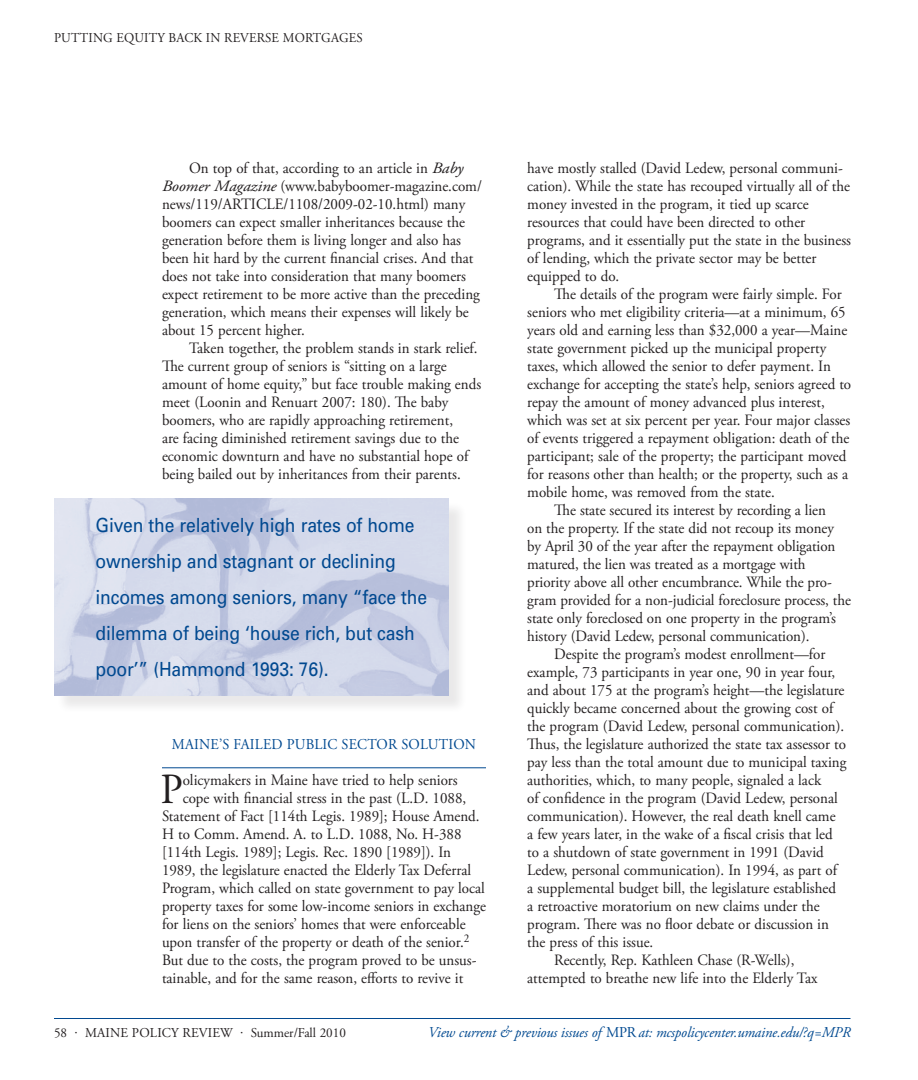
<style>
.page{position:relative;width:918px;height:1080px;background:#fff}
.page>*{position:absolute;margin:0;border:0;box-sizing:border-box;transform-origin:0 0}
._1stParagraph{font:42.9px "Adobe Garamond Pro";color:#231f20;scale:.95 1}
.Callout{font:19.5px/36px "Univers";letter-spacing:-.01em;color:#014990;scale:.9 1}
.Body{font:15.75px/18px "Adobe Garamond Pro";color:#231f20;scale:.95 1}
._1stParagraph-2{font:15.75px/18px "Adobe Garamond Pro";color:#231f20;scale:.95 1}
.t1{font:italic 15px "Adobe Garamond Pro";letter-spacing:-.01em;color:#014990}
.Subhead{font:15px "Adobe Garamond Pro";letter-spacing:.015em;color:#014990;scale:.95 1}
.PGheader_LFT{font:13.5px "Adobe Garamond Pro";letter-spacing:.015em;color:#231f20}
.PGheader_LFT-2{font:13.5px "Adobe Garamond Pro";letter-spacing:.015em;color:#231f20;scale:.95 1}
.s1{font-style:italic}
.s2{font-style:normal}
</style>
<div class="page">
<hr style="left:54px;top:1018px;width:796px;height:1px;background:#014990">
<hr style="left:162px;top:767px;width:324px;height:1px;background:#014990">
<div style="left:56px;top:501px;width:411px;height:213px;background:#231f20;opacity:.1"></div>
<img style="left:54px;top:499px;width:394px;height:196px">
<p class="PGheader_LFT-2" style="left:54px;top:30px;width:326px">PUTTING EQUITY BACK IN REVERSE MORTGAGES</p>
<p class="Body" style="left:162px;top:160px;width:338px;text-indent:27px">On top of that, according to an article in <span class="s1">Baby Boomer Magazine</span> (www.babyboomer-magazine.com/ news/119/ARTICLE/1108/2009-02-10.html) many boomers can expect smaller inheritances because the generation before them is living longer and also has been hit hard by the current financial crises. And that does not take into consideration that many boomers expect retirement to be more active than the preceding generation, which means their expenses will likely be about 15 percent higher.</p>
<p class="Body" style="left:162px;top:340px;width:338px;text-indent:27px">Taken together, the problem stands in stark relief.<br>The current group of seniors is “sitting on a large amount of home equity,” but face trouble making ends meet (Loonin and Renuart 2007: 180). The baby boomers, who are rapidly approaching retirement,<br>are facing diminished retirement savings due to the economic downturn and have no substantial hope of being bailed out by inheritances from their parents.</p>
<p class="Callout" style="left:96px;top:507px;width:370px">Given the relatively high rates of home ownership and stagnant or declining incomes among seniors, many “face the dilemma of being ‘house rich, but cash poor’” (Hammond 1993: 76).</p>
<p class="Subhead" style="left:172px;top:736px;width:322px">MAINE’S FAILED PUBLIC SECTOR SOLUTION</p>
<p class="_1stParagraph" style="left:160px;top:764px;width:25px">P</p>
<p class="_1stParagraph-2" style="left:183px;top:772px;width:291px">olicymakers in Maine have tried to help seniors</p>
<p class="_1stParagraph-2" style="left:183px;top:790px;width:300px">cope with financial stress in the past (L.D. 1088,</p>
<p class="_1stParagraph-2" style="left:162px;top:808px;width:336px">Statement of Fact [114th Legis. 1989]; House Amend.</p>
<p class="_1stParagraph-2" style="left:162px;top:826px;width:317px">H to Comm. Amend. A. to L.D. 1088, No. H-388</p>
<p class="_1stParagraph-2" style="left:162px;top:844px;width:306px">[114th Legis. 1989]; Legis. Rec. 1890 [1989]). In</p>
<p class="_1stParagraph-2" style="left:162px;top:862px;width:327px">1989, the legislature enacted the Elderly Tax Deferral</p>
<p class="_1stParagraph-2" style="left:162px;top:880px;width:341px">Program, which called on state government to pay local</p>
<p class="_1stParagraph-2" style="left:162px;top:898px;width:343px">property taxes for some low-income seniors in exchange</p>
<p class="_1stParagraph-2" style="left:162px;top:916px;width:321px">for liens on the seniors’ homes that were enforceable</p>
<p class="_1stParagraph-2" style="left:162px;top:934px;width:325px">upon transfer of the property or death of the senior.<sup>2</sup></p>
<p class="_1stParagraph-2" style="left:162px;top:952px;width:333px">But due to the costs, the program proved to be unsus-</p>
<p class="_1stParagraph-2" style="left:162px;top:970px;width:319px">tainable, and for the same reason, efforts to revive it</p>
<p class="_1stParagraph-2" style="left:527px;top:160px;width:342px">have mostly stalled (David Ledew, personal communi&shy;cation). While the state has recouped virtually all of the money invested in the program, it tied up scarce resources that could have been directed to other programs, and it essentially put the state in the business of lending, which the private sector may be better equipped to do.</p>
<p class="Body" style="left:527px;top:286px;width:343px;text-indent:27px">The details of the program were fairly simple. For seniors who met eligibility criteria—at a minimum, 65 years old and earning less than $32,000 a year—Maine state government picked up the municipal property taxes, which allowed the senior to defer payment. In exchange for accepting the state’s help, seniors agreed to repay the amount of money advanced plus interest, which was set at six percent per year. Four major classes of events triggered a repayment obligation: death of the participant; sale of the property; the participant moved for reasons other than health; or the property, such as a mobile home, was removed from the state.</p>
<p class="Body" style="left:527px;top:502px;width:342px;text-indent:27px">The state secured its interest by recording a lien<br>on the property. If the state did not recoup its money by April 30 of the year after the repayment obligation matured, the lien was treated as a mortgage with priority above all other encumbrance. While the pro&shy;gram provided for a non-judicial foreclosure process, the state only foreclosed on one property in the program’s history (David Ledew, personal communication).</p>
<p class="Body" style="left:527px;top:646px;width:337px;text-indent:27px">Despite the program’s modest enrollment—for example, 73 participants in year one, 90 in year four, and about 175 at the program’s height—the legislature quickly became concerned about the growing cost of the program (David Ledew, personal communication).<br>Thus, the legislature authorized the state tax assessor to pay less than the total amount due to municipal taxing authorities, which, to many people, signaled a lack<br>of confidence in the program (David Ledew, personal communication). However, the real death knell came<br>a few years later, in the wake of a fiscal crisis that led to a shutdown of state government in 1991 (David Ledew, personal communication). In 1994, as part of a supplemental budget bill, the legislature established<br>a retroactive moratorium on new claims under the program. There was no floor debate or discussion in the press of this issue.</p>
<p class="Body" style="left:527px;top:952px;width:307px;text-align:center">Recently, Rep. Kathleen Chase (R-Wells), attempted to breathe new life into the Elderly Tax</p>
<p class="PGheader_LFT" style="left:54px;top:1024px;width:293px">58 · MAINE POLICY REVIEW · Summer/Fall 2010</p>
<p class="t1" style="left:428px;top:1023px;width:424px">View current &amp; previous issues of <span class="s2">MPR</span> at: mcspolicycenter.umaine.edu/?q=MPR</p>
</div>
